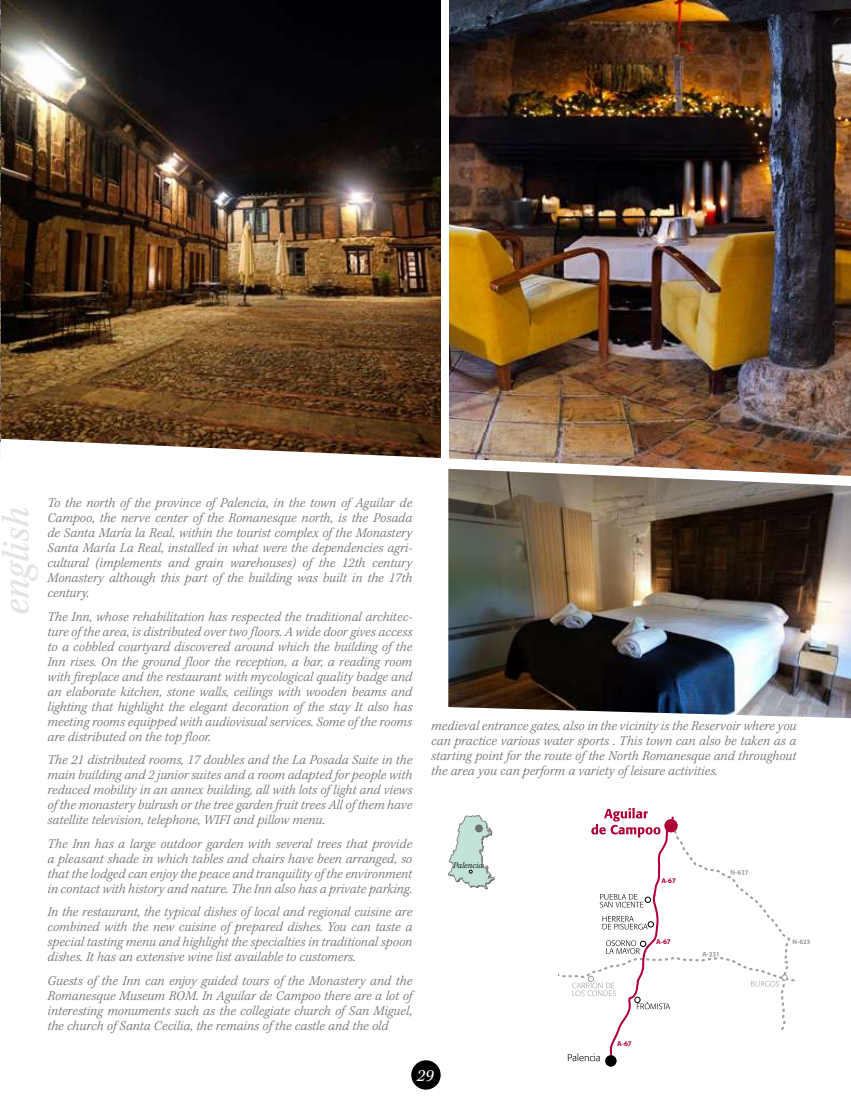
<style>
.page{position:relative;width:851px;height:1106px;background:#fff}
.page>*{position:absolute;margin:0;border:0;box-sizing:border-box;transform-origin:0 0}
.t1{font:40.5px "Kepler Std Medium Scn It";color:#e3e4e4}
.t2{font:italic 17.55px "Kepler Std";color:#fff}
.t3{font:italic 300 13.8px/15px "Kepler Std";color:#707172;text-align:justify}
.t4{font:italic 300 9px "Kepler Std";color:#000}
.t5{font:700 7.05px "Myriad";color:#b10035}
</style>
<div class="page">
<div style="left:411px;top:1060px;width:29px;height:29px;background:#000;border-radius:50%"></div>
<img style="left:1px;top:0;width:439px;height:439px">
<img style="left:449px;top:0;width:401px;height:439px">
<img style="left:0;top:439px;width:850px;height:30px">
<img style="left:448px;top:469px;width:402px;height:249px">
<img style="left:0;top:0;width:1px;height:441px">
<svg style="left:558px;top:807px;width:251px;height:259px"></svg>
<svg style="left:448px;top:815px;width:46px;height:74px"></svg>
<div style="left:475px;top:824px;width:8px;height:8px;background:#707172;border-radius:50%"></div>
<svg style="left:0;top:0;width:1px;height:55px"></svg>
<h1 class="t1" style="left:-7px;top:615px;width:109px;rotate:-90deg">english</h1>
<p class="t3" style="left:47px;top:495px;width:366px">To the north of the province of Palencia, in the town of Aguilar de Campoo, the nerve center of the Romanesque north, is the Posada de Santa María la Real, within the tourist complex of the Monastery Santa María La Real, installed in what were the dependencies agri&shy;cultural (implements and grain warehouses) of the 12th century Monastery although this part of the building was built in the 17th century.</p>
<p class="t3" style="left:47px;top:609px;width:366px">The Inn, whose rehabilitation has respected the traditional architec&shy;ture of the area, is distributed over two floors. A wide door gives access to a cobbled courtyard discovered around which the building of the Inn rises. On the ground floor the reception, a bar, a reading room with fireplace and the restaurant with mycological quality badge and an elaborate kitchen, stone walls, ceilings with wooden beams and lighting that highlight the elegant decoration of the stay It also has meeting rooms equipped with audiovisual services. Some of the rooms are distributed on the top floor.</p>
<p class="t3" style="left:47px;top:752px;width:366px">The 21 distributed rooms, 17 doubles and the La Posada Suite in the main building and 2 junior suites and a room adapted for people with reduced mobility in an annex building, all with lots of light and views of the monastery bulrush or the tree garden fruit trees All of them have satellite television, telephone, WIFI and pillow menu.</p>
<p class="t3" style="left:47px;top:836px;width:366px">The Inn has a large outdoor garden with several trees that provide a pleasant shade in which tables and chairs have been arranged, so that the lodged can enjoy the peace and tranquility of the environment in contact with history and nature. The Inn also has a private parking.</p>
<p class="t3" style="left:47px;top:904px;width:366px">In the restaurant, the typical dishes of local and regional cuisine are combined with the new cuisine of prepared dishes. You can taste a special tasting menu and highlight the specialties in traditional spoon dishes. It has an extensive wine list available to customers.</p>
<p class="t3" style="left:47px;top:973px;width:366px">Guests of the Inn can enjoy guided tours of the Monastery and the Romanesque Museum ROM. In Aguilar de Campoo there are a lot of interesting monuments such as the collegiate church of San Miguel, the church of Santa Cecilia, the remains of the castle and the old</p>
<p class="t3" style="left:431px;top:718px;width:367px">medieval entrance gates, also in the vicinity is the Reservoir where you can practice various water sports . This town can also be taken as a starting point for the route of the North Romanesque and throughout the area you can perform a variety of leisure activities.</p>
<p class="t4" style="left:453px;top:859px;width:31px">Palencia</p>
<p class="t5" style="left:661px;top:876px;width:16px">A-67</p>
<p class="t5" style="left:656px;top:937px;width:16px">A-67</p>
<p class="t5" style="left:617px;top:1039px;width:16px">A-67</p>
<p class="t2" style="left:417px;top:1065px;width:18px">29</p>
</div>
